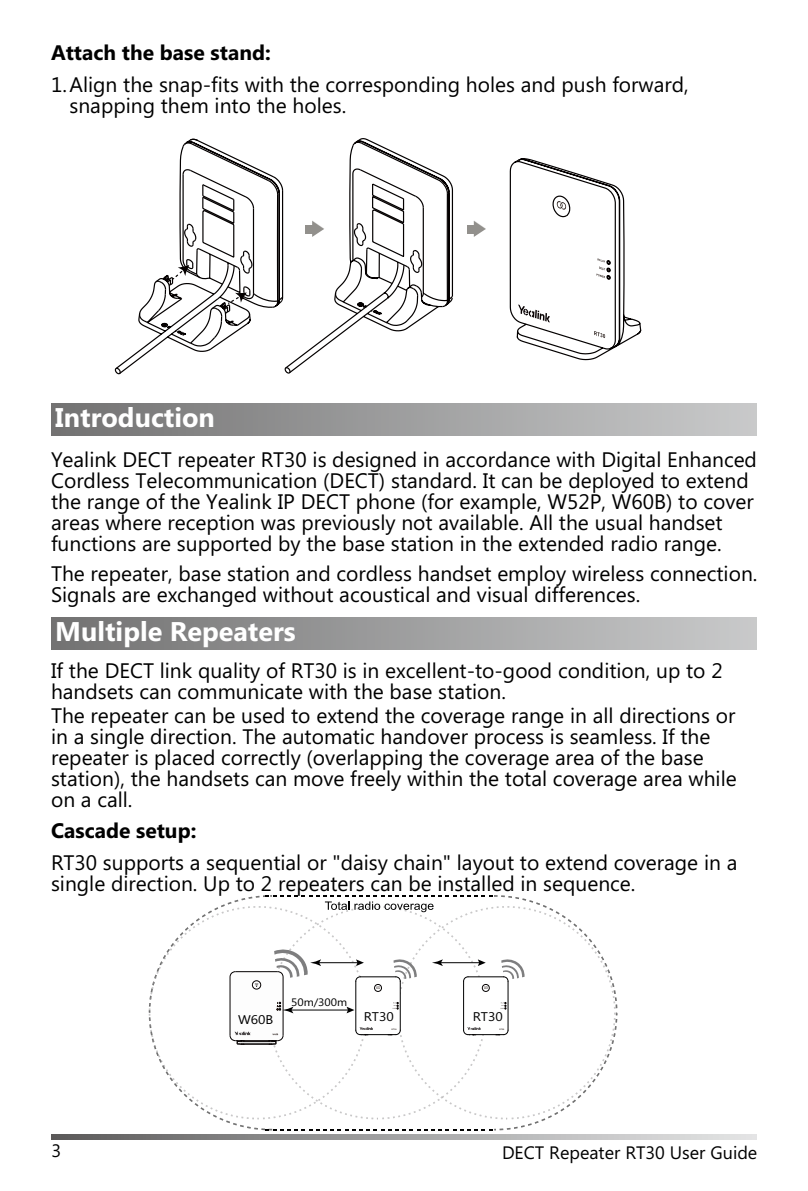
<style>
.page{position:relative;width:808px;height:1191px;background:#fff}
.page>*{position:absolute;margin:0;border:0;box-sizing:border-box;transform-origin:0 0}
.t1{font:700 27px "Microsoft Phags Pa";color:#fff}
.t2{font:21px/21px "Microsoft Phags Pa";color:#000}
.t3{font:700 21px "Microsoft Phags Pa";color:#000}
.t4{font:18px "Microsoft Phags Pa";color:#000}
.t5{font:12.6px "Microsoft Phags Pa";color:#000;scale:1.08 1}
.t6{font:10.8px "Microsoft Phags Pa";color:#000;scale:1.08 1}
</style>
<div class="page">
<svg style="left:51px;top:1134px;width:706px;height:5px;background:#a2a2a2"></svg>
<div style="left:51px;top:403px;width:706px;height:32px;background:linear-gradient(to right,#727272,#cacacb)"></div>
<div style="left:51px;top:617px;width:706px;height:32px;background:linear-gradient(to right,#727272,#cacacb)"></div>
<svg style="left:360px;top:138px;width:94px;height:165px"></svg>
<svg style="left:284px;top:139px;width:166px;height:235px"></svg>
<svg style="left:509px;top:158px;width:133px;height:203px"></svg>
<div style="left:305px;top:225px;width:8px;height:8px;background:#92908c"></div>
<svg style="left:312px;top:221px;width:12px;height:16px"></svg>
<div style="left:467px;top:225px;width:8px;height:8px;background:#92908c"></div>
<svg style="left:474px;top:221px;width:12px;height:16px"></svg>
<svg style="left:114px;top:304px;width:94px;height:71px"></svg>
<svg style="left:146px;top:138px;width:138px;height:213px"></svg>
<svg style="left:149px;top:895px;width:468px;height:235px"></svg>
<p class="t3" style="left:51px;top:38px;width:221px">Attach the base stand:</p>
<p class="t2" style="left:70px;top:73px;width:621px;text-indent:-19px">1.Align the snap-fits with the corresponding holes and push forward, snapping them into the holes.</p>
<p class="t1" style="left:55px;top:398px;width:161px">Introduction</p>
<p class="t2" style="left:51px;top:448px;width:707px">Yealink DECT repeater RT30 is designed in accordance with Digital Enhanced Cordless Telecommunication (DECT) standard. It can be deployed to extend the range of the Yealink IP DECT phone (for example, W52P, W60B) to cover areas where reception was previously not available. All the usual handset functions are supported by the base station in the extended radio range.</p>
<p class="t2" style="left:51px;top:562px;width:708px">The repeater, base station and cordless handset employ wireless connection.<br>Signals are exchanged without acoustical and visual differences.</p>
<p class="t1" style="left:55px;top:612px;width:242px">Multiple Repeaters</p>
<p class="t2" style="left:51px;top:658px;width:673px">If the DECT link quality of RT30 is in excellent-to-good condition, up to 2 handsets can communicate with the base station.</p>
<p class="t2" style="left:51px;top:704px;width:687px">The repeater can be used to extend the coverage range in all directions or in a single direction. The automatic handover process is seamless. If the repeater is placed correctly (overlapping the coverage area of the base station), the handsets can move freely within the total coverage area while on a call.</p>
<p class="t3" style="left:51px;top:816px;width:147px">Cascade setup:</p>
<p class="t2" style="left:51px;top:850px;width:688px">RT30 supports a sequential or "daisy chain" layout to extend coverage in a single direction. Up to 2 repeaters can be installed in sequence.</p>
<p class="t6" style="left:291px;top:994px;width:54px">50m/300m</p>
<p class="t5" style="left:238px;top:1011px;width:34px">W60B</p>
<p class="t5" style="left:364px;top:1007px;width:29px">RT30</p>
<p class="t5" style="left:473px;top:1007px;width:29px">RT30</p>
<p class="t4" style="left:52px;top:1138px;width:11px">3</p>
<p class="t4" style="left:502px;top:1140px;width:257px">DECT Repeater RT30 User Guide</p>
</div>
